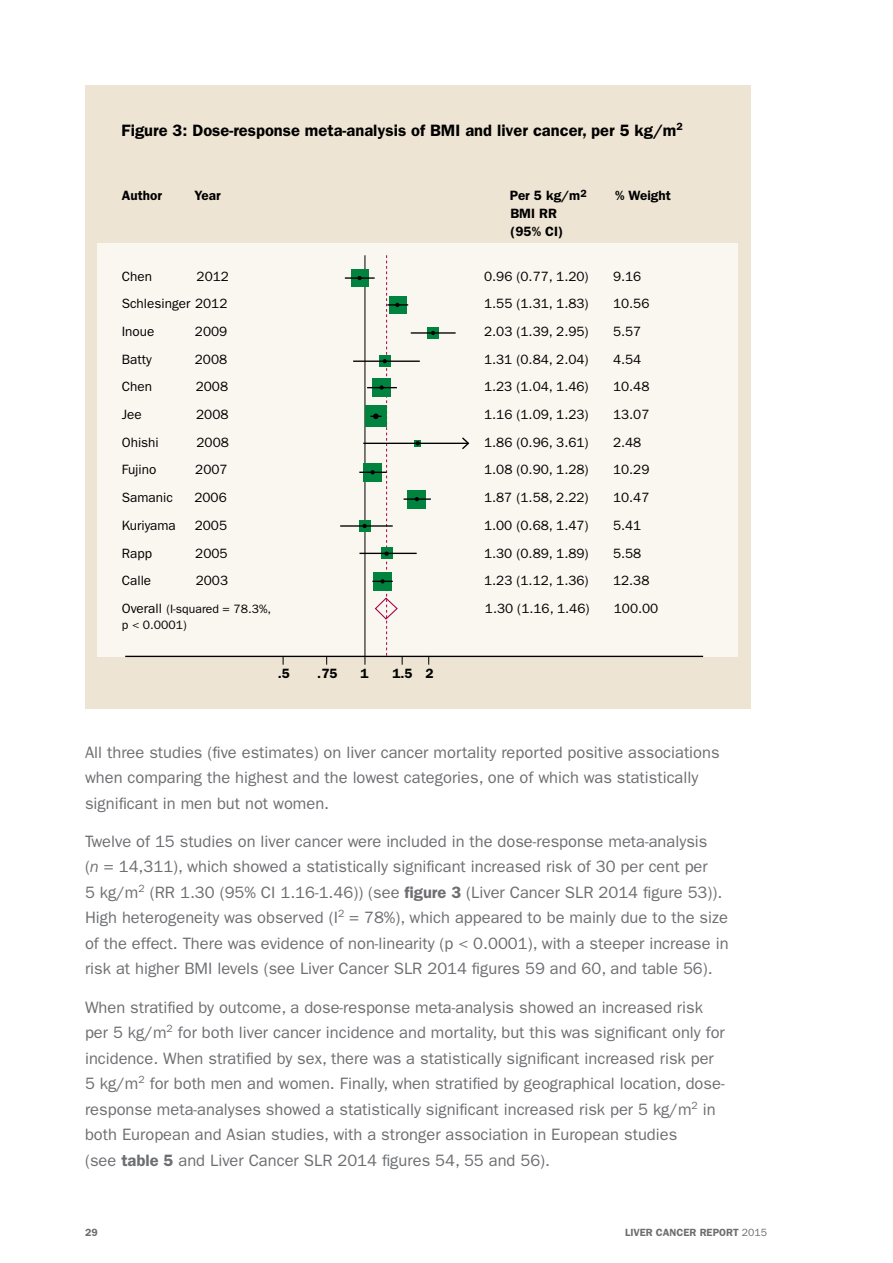
<style>
.page{position:relative;width:893px;height:1263px;background:#fff}
.page>*{position:absolute;margin:0;border:0;box-sizing:border-box;transform-origin:0 0}
.t1{font:16.5px/25.5px "ITC Franklin Gothic Std";color:#6d6e71}
.t2{font:600 16.5px "ITC Franklin Gothic Std";color:#000}
.t3{font:13.5px "ITC Franklin Gothic Std";color:#000}
.t4{font:600 13.5px/17.5px "ITC Franklin Gothic Std";color:#000}
.t5{font:12.15px/16.2px "ITC Franklin Gothic Std";color:#000}
.t6{font:600 10.5px "ITC Franklin Gothic Std";color:#6d6e71}
.s1{font-size:13.5px}
.s2{font-style:italic}
.s3{font-weight:600}
.s4{font-weight:400}
</style>
<div class="page">
<div style="left:85px;top:85px;width:665px;height:624px;background:#eee4d3"></div>
<div style="left:97px;top:243px;width:641px;height:413px;background:#faf6f0"></div>
<hr style="left:125px;top:656px;width:578px;height:1px;background:#000">
<svg style="left:414px;top:440px;width:7px;height:6px"></svg>
<svg style="left:416px;top:441px;width:4px;height:4px"></svg>
<hr style="left:363px;top:443px;width:105px;height:1px;background:#000">
<svg style="left:461px;top:437px;width:9px;height:12px"></svg>
<div style="left:351px;top:269px;width:17px;height:17px;background:#00833e"></div>
<div style="left:389px;top:296px;width:17px;height:17px;background:#00833e"></div>
<hr style="left:345px;top:277px;width:30px;height:2px;background:#000">
<hr style="left:387px;top:304px;width:21px;height:2px;background:#000">
<div style="left:427px;top:327px;width:12px;height:12px;background:#00833e"></div>
<hr style="left:411px;top:332px;width:45px;height:2px;background:#000">
<hr style="left:353px;top:360px;width:67px;height:2px;background:#000">
<div style="left:408px;top:490px;width:18px;height:19px;background:#00833e"></div>
<hr style="left:404px;top:498px;width:27px;height:2px;background:#000">
<hr style="left:359px;top:553px;width:58px;height:1px;background:#000">
<hr style="left:340px;top:525px;width:53px;height:2px;background:#000">
<svg style="left:357px;top:255px;width:46px;height:410px"></svg>
<p class="t2" style="left:121px;top:120px;width:563px">Figure 3: Dose-response meta-analysis of BMI and liver cancer, per 5 kg/m<sup>2</sup></p>
<p class="t4" style="left:122px;top:187px;width:42px">Author</p>
<p class="t4" style="left:194px;top:187px;width:28px">Year</p>
<p class="t4" style="left:510px;top:187px;width:78px">Per 5 kg/m<sup>2</sup></p>
<p class="t4" style="left:615px;top:187px;width:57px">% Weight</p>
<p class="t4" style="left:510px;top:205px;width:54px">BMI RR (95% CI)</p>
<p class="t3" style="left:122px;top:268px;width:32px">Chen</p>
<p class="t3" style="left:197px;top:268px;width:34px">2012</p>
<p class="t3" style="left:484px;top:268px;width:106px">0.96 (0.77, 1.20)</p>
<p class="t3" style="left:613px;top:268px;width:30px">9.16</p>
<p class="t3" style="left:122px;top:296px;width:107px">Schlesinger 2012</p>
<p class="t3" style="left:484px;top:296px;width:106px">1.55 (1.31, 1.83)</p>
<p class="t3" style="left:613px;top:296px;width:38px">10.56</p>
<p class="t3" style="left:122px;top:324px;width:34px">Inoue</p>
<p class="t3" style="left:195px;top:324px;width:34px">2009</p>
<p class="t3" style="left:484px;top:324px;width:106px">2.03 (1.39, 2.95)</p>
<p class="t3" style="left:613px;top:324px;width:30px">5.57</p>
<p class="t3" style="left:122px;top:351px;width:31px">Batty</p>
<p class="t3" style="left:195px;top:351px;width:34px">2008</p>
<p class="t3" style="left:484px;top:351px;width:106px">1.31 (0.84, 2.04)</p>
<p class="t3" style="left:613px;top:351px;width:30px">4.54</p>
<p class="t3" style="left:122px;top:379px;width:32px">Chen</p>
<p class="t3" style="left:196px;top:379px;width:34px">2008</p>
<p class="t3" style="left:484px;top:379px;width:106px">1.23 (1.04, 1.46)</p>
<p class="t3" style="left:613px;top:379px;width:38px">10.48</p>
<p class="t3" style="left:122px;top:407px;width:21px">Jee</p>
<p class="t3" style="left:196px;top:407px;width:34px">2008</p>
<p class="t3" style="left:484px;top:407px;width:106px">1.16 (1.09, 1.23)</p>
<p class="t3" style="left:613px;top:407px;width:38px">13.07</p>
<p class="t3" style="left:122px;top:434px;width:38px">Ohishi</p>
<p class="t3" style="left:196px;top:434px;width:34px">2008</p>
<p class="t3" style="left:484px;top:434px;width:106px">1.86 (0.96, 3.61)</p>
<p class="t3" style="left:613px;top:434px;width:30px">2.48</p>
<p class="t3" style="left:122px;top:462px;width:36px">Fujino</p>
<p class="t3" style="left:195px;top:462px;width:34px">2007</p>
<p class="t3" style="left:484px;top:462px;width:106px">1.08 (0.90, 1.28)</p>
<p class="t3" style="left:613px;top:462px;width:38px">10.29</p>
<p class="t3" style="left:122px;top:490px;width:53px">Samanic</p>
<p class="t3" style="left:194px;top:490px;width:34px">2006</p>
<p class="t3" style="left:484px;top:490px;width:106px">1.87 (1.58, 2.22)</p>
<p class="t3" style="left:613px;top:490px;width:38px">10.47</p>
<p class="t3" style="left:122px;top:517px;width:56px">Kuriyama</p>
<p class="t3" style="left:195px;top:517px;width:34px">2005</p>
<p class="t3" style="left:484px;top:517px;width:106px">1.00 (0.68, 1.47)</p>
<p class="t3" style="left:613px;top:517px;width:30px">5.41</p>
<p class="t3" style="left:122px;top:545px;width:32px">Rapp</p>
<p class="t3" style="left:195px;top:545px;width:34px">2005</p>
<p class="t3" style="left:484px;top:545px;width:106px">1.30 (0.89, 1.89)</p>
<p class="t3" style="left:613px;top:545px;width:30px">5.58</p>
<p class="t3" style="left:122px;top:573px;width:31px">Calle</p>
<p class="t3" style="left:196px;top:573px;width:34px">2003</p>
<p class="t3" style="left:484px;top:573px;width:106px">1.23 (1.12, 1.36)</p>
<p class="t3" style="left:613px;top:573px;width:38px">12.38</p>
<p class="t5" style="left:122px;top:601px;width:151px"><span class="s1">Overall</span> (I-squared = 78.3%, p &lt; 0.0001)</p>
<p class="t3" style="left:485px;top:600px;width:106px">1.30 (1.16, 1.46)</p>
<p class="t3" style="left:614px;top:600px;width:46px">100.00</p>
<p class="t4" style="left:278px;top:665px;width:14px">.5</p>
<p class="t4" style="left:317px;top:665px;width:22px">.75</p>
<p class="t4" style="left:361px;top:665px;width:10px">1</p>
<p class="t4" style="left:392px;top:665px;width:43px">1.5 2</p>
<p class="t1" style="left:85px;top:739px;width:636px">All three studies (five estimates) on liver cancer mortality reported positive associations when comparing the highest and the lowest categories, one of which was statistically significant in men but not women.</p>
<p class="t1" style="left:85px;top:829px;width:645px">Twelve of 15 studies on liver cancer were included in the dose-response meta-analysis<br>(<span class="s2">n</span> = 14,311), which showed a statistically significant increased risk of 30 per cent per<br>5 kg/m<sup>2</sup> (RR 1.30 (95% CI 1.16-1.46)) (see <span class="s3">figure 3</span> (Liver Cancer SLR 2014 figure 53)).<br>High heterogeneity was observed (I<sup>2</sup> = 78%), which appeared to be mainly due to the size of the effect. There was evidence of non-linearity (p &lt; 0.0001), with a steeper increase in risk at higher BMI levels (see Liver Cancer SLR 2014 figures 59 and 60, and table 56).</p>
<p class="t1" style="left:85px;top:994px;width:641px">When stratified by outcome, a dose-response meta-analysis showed an increased risk per 5 kg/m<sup>2</sup> for both liver cancer incidence and mortality, but this was significant only for incidence. When stratified by sex, there was a statistically significant increased risk per 5 kg/m<sup>2</sup> for both men and women. Finally, when stratified by geographical location, dose&shy;response meta-analyses showed a statistically significant increased risk per 5 kg/m<sup>2</sup> in both European and Asian studies, with a stronger association in European studies<br>(see <span class="s3">table 5</span> and Liver Cancer SLR 2014 figures 54, 55 and 56).</p>
<p class="t6" style="left:85px;top:1226px;width:14px">29</p>
<p class="t6" style="left:625px;top:1226px;width:143px">LIVER CANCER REPORT <span class="s4">2015</span></p>
</div>
